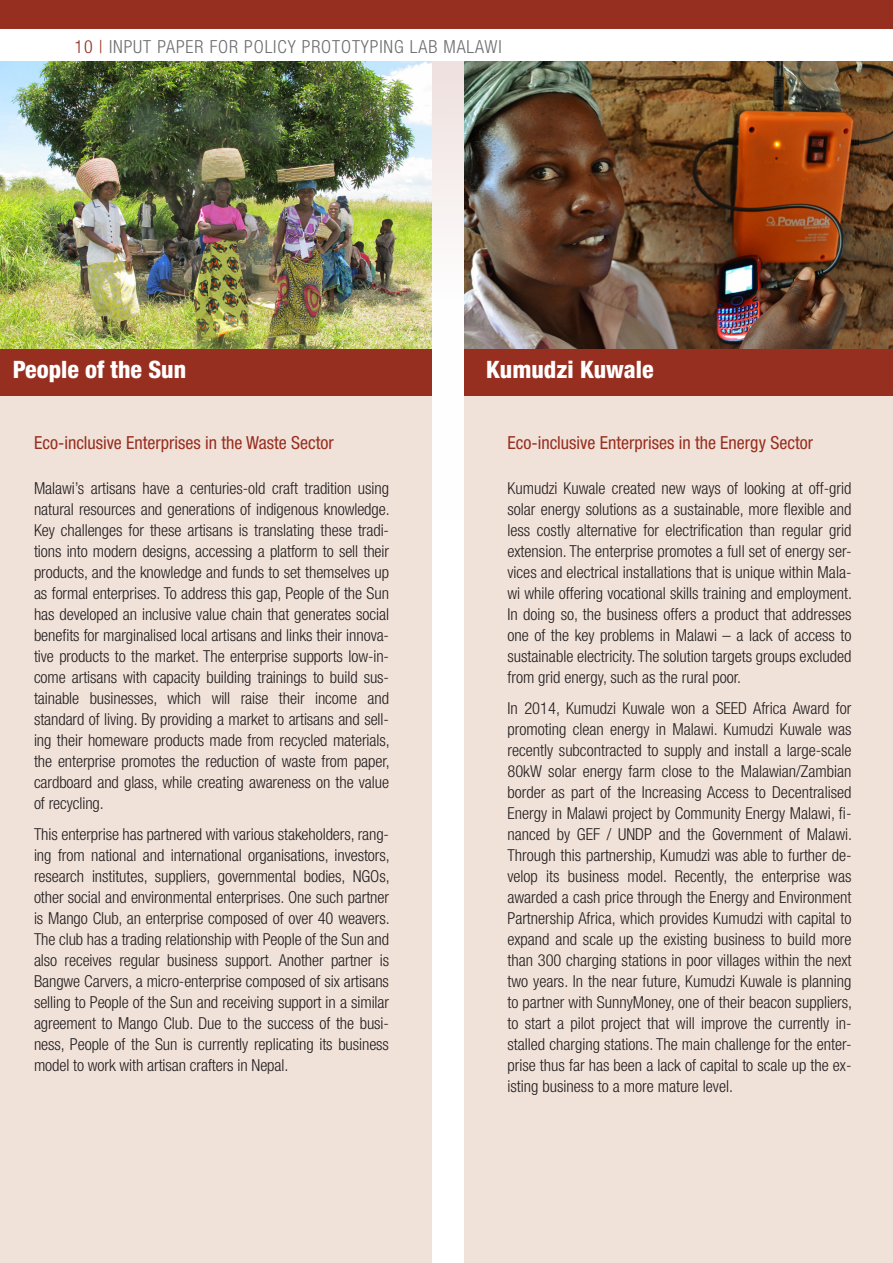
<style>
.page{position:relative;width:893px;height:1263px;background:#fff}
.page>*{position:absolute;margin:0;border:0;box-sizing:border-box;transform-origin:0 0}
.p_text{font:800 condensed 24px "Helvetica Neue LT Std";color:#fff}
.h3_no_numbers{font:condensed 18px "Helvetica Neue LT Std";color:#972f20}
.t1{font:300 condensed 18px "Helvetica Neue LT Std";letter-spacing:.05em;color:#6c6d70}
.p_text-2{font:300 condensed 16.5px/21px "Helvetica Neue LT Std";letter-spacing:-.005em;color:#231f20;text-align:justify}
.s1{color:#972f20}
</style>
<div class="page">
<div style="left:0;top:0;width:893px;height:29px;background:#972f20"></div>
<svg style="left:432px;top:62px;width:33px;height:458px"></svg>
<img style="left:465px;top:62px;width:428px;height:287px">
<div style="left:465px;top:393px;width:428px;height:870px;background:#f1e2d9"></div>
<div style="left:465px;top:349px;width:428px;height:46px;background:#972f20"></div>
<img style="left:0;top:62px;width:432px;height:287px">
<div style="left:0;top:393px;width:432px;height:870px;background:#f1e2d9"></div>
<div style="left:0;top:349px;width:432px;height:46px;background:#972f20"></div>
<p class="t1" style="left:75px;top:36px;width:429px"><span class="s1">10 |</span> INPUT PAPER FOR POLICY PROTOTYPING LAB MALAWI</p>
<p class="p_text" style="left:13px;top:355px;width:175px">People of the Sun</p>
<p class="h3_no_numbers" style="left:34px;top:432px;width:301px">Eco-inclusive Enterprises in the Waste Sector</p>
<p class="p_text-2" style="left:34px;top:477px;width:357px">Malawi’s artisans have a centuries-old craft tradition using natural resources and generations of indigenous knowledge.<br>Key challenges for these artisans is translating these tradi&shy;tions into modern designs, accessing a platform to sell their products, and the knowledge and funds to set themselves up as formal enterprises. To address this gap, People of the Sun has developed an inclusive value chain that generates social benefits for marginalised local artisans and links their innova&shy;tive products to the market. The enterprise supports low-in&shy;come artisans with capacity building trainings to build sus&shy;tainable businesses, which will raise their income and standard of living. By providing a market to artisans and sell&shy;ing their homeware products made from recycled materials, the enterprise promotes the reduction of waste from paper, cardboard and glass, while creating awareness on the value of recycling.</p>
<p class="p_text-2" style="left:34px;top:824px;width:357px">This enterprise has partnered with various stakeholders, rang&shy;ing from national and international organisations, investors, research institutes, suppliers, governmental bodies, NGOs, other social and environmental enterprises. One such partner is Mango Club, an enterprise composed of over 40 weavers.<br>The club has a trading relationship with People of the Sun and also receives regular business support. Another partner is Bangwe Carvers, a micro-enterprise composed of six artisans selling to People of the Sun and receiving support in a similar agreement to Mango Club. Due to the success of the busi&shy;ness, People of the Sun is currently replicating its business model to work with artisan crafters in Nepal.</p>
<p class="p_text" style="left:486px;top:355px;width:169px">Kumudzi Kuwale</p>
<p class="h3_no_numbers" style="left:507px;top:432px;width:307px">Eco-inclusive Enterprises in the Energy Sector</p>
<p class="p_text-2" style="left:507px;top:477px;width:346px">Kumudzi Kuwale created new ways of looking at off-grid solar energy solutions as a sustainable, more flexible and less costly alternative for electrification than regular grid extension. The enterprise promotes a full set of energy ser&shy;vices and electrical installations that is unique within Mala&shy;wi while offering vocational skills training and employment.<br>In doing so, the business offers a product that addresses one of the key problems in Malawi – a lack of access to sustainable electricity. The solution targets groups excluded from grid energy, such as the rural poor.</p>
<p class="p_text-2" style="left:507px;top:698px;width:346px">In 2014, Kumudzi Kuwale won a SEED Africa Award for promoting clean energy in Malawi. Kumudzi Kuwale was recently subcontracted to supply and install a large-scale 80kW solar energy farm close to the Malawian/Zambian border as part of the Increasing Access to Decentralised Energy in Malawi project by Community Energy Malawi, fi&shy;nanced by GEF / UNDP and the Government of Malawi.<br>Through this partnership, Kumudzi was able to further de&shy;velop its business model. Recently, the enterprise was awarded a cash price through the Energy and Environment Partnership Africa, which provides Kumudzi with capital to expand and scale up the existing business to build more than 300 charging stations in poor villages within the next two years. In the near future, Kumudzi Kuwale is planning to partner with SunnyMoney, one of their beacon suppliers, to start a pilot project that will improve the currently in&shy;stalled charging stations. The main challenge for the enter&shy;prise thus far has been a lack of capital to scale up the ex&shy;isting business to a more mature level.</p>
</div>
